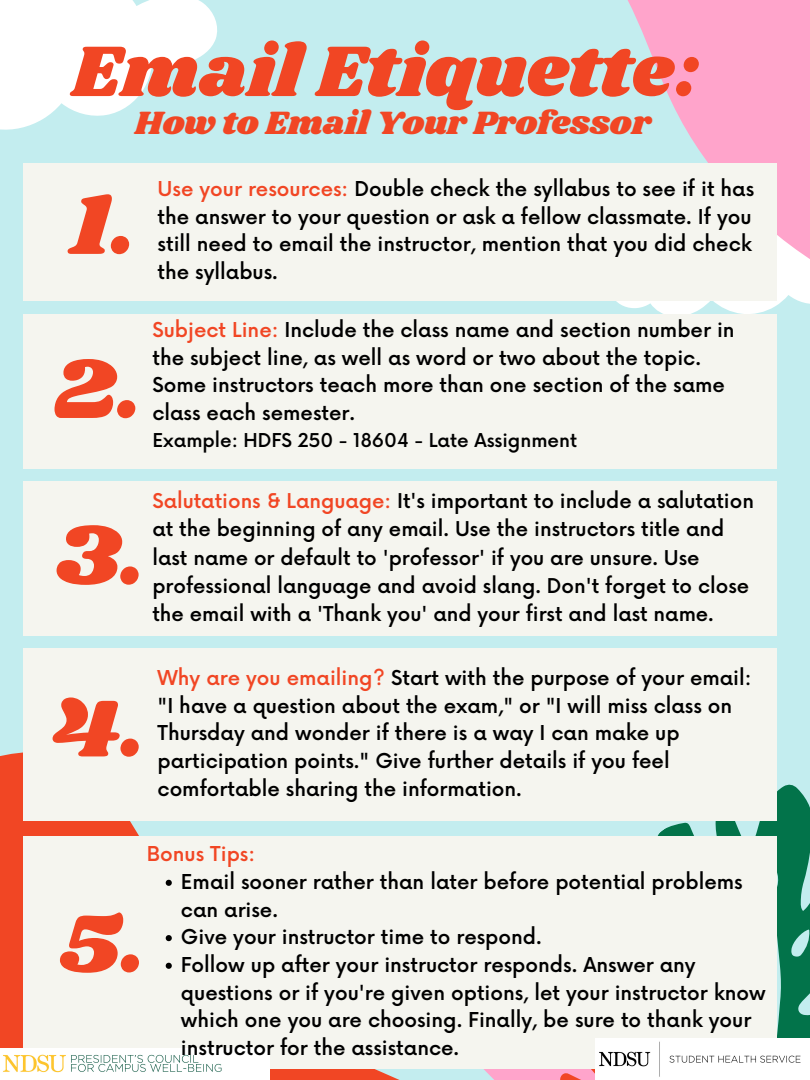
<style>
.page{position:relative;width:810px;height:1080px;background:#c3edef}
.page>*{position:absolute;margin:0;border:0;box-sizing:border-box;transform-origin:0 0}
.t1{font:88.94px "Shrikhand";color:#f14624}
.t2{font:88.5px "Shrikhand";color:#f14624}
.t3{font:74.12px "Shrikhand";color:#f14624}
.t4{font:33.5px "Shrikhand";color:#f14624}
.t5{font:500 20px/27.6px "Now";color:#000}
.t6{font:500 20px "Now";color:#f14624}
.t7{font:500 19.88px/28.2px "Now";color:#000}
.t8{font:500 18.62px "Now";color:#000}
.s1{color:#f14624}
</style>
<div class="page">
<svg style="left:624px;top:306px;width:151px;height:8px"></svg>
<svg style="left:538px;top:0;width:272px;height:306px;fill:#ffa4cb"></svg>
<svg style="left:657px;top:784px;width:153px;height:255px;fill:#02734a"></svg>
<svg style="left:0;top:677px;width:401px;height:403px;fill:#f14624"></svg>
<div style="left:24px;top:649px;width:753px;height:172px;background:#f5f5ef"></div>
<svg style="left:401px;top:836px;width:404px;height:244px;fill:#02734a"></svg>
<svg style="left:520px;top:1068px;width:76px;height:12px"></svg>
<div style="left:24px;top:163px;width:753px;height:137px;background:#f5f5ef"></div>
<svg style="left:0;top:0;width:217px;height:130px"></svg>
<div style="left:24px;top:482px;width:753px;height:154px;background:#f5f5ef"></div>
<div style="left:24px;top:836px;width:753px;height:232px;background:#f5f5ef"></div>
<div style="left:24px;top:314px;width:753px;height:155px;background:#f5f5ef"></div>
<img style="left:0;top:1049px;width:270px;height:31px">
<img style="left:596px;top:1039px;width:214px;height:41px">
<svg style="left:166px;top:880px;width:6px;height:6px"></svg>
<svg style="left:166px;top:935px;width:6px;height:6px"></svg>
<svg style="left:166px;top:963px;width:6px;height:6px"></svg>
<h3 class="t3" style="left:72px;top:20px;width:629px">Email Etiquette:</h3>
<h3 class="t4" style="left:135px;top:100px;width:518px">How to Email Your Professor</h3>
<h1 class="t1" style="left:70px;top:163px;width:68px">1.</h1>
<h2 class="t2" style="left:54px;top:327px;width:91px">2.</h2>
<p class="t5" style="left:158px;top:176px;width:598px"><span class="s1">Use your resources:</span> Double check the syllabus to see if it has the answer to your question or ask a fellow classmate. If you still need to email the instructor, mention that you did check the syllabus.</p>
<p class="t5" style="left:152px;top:317px;width:584px"><span class="s1">Subject Line:</span> Include the class name and section number in the subject line, as well as word or two about the topic.<br>Some instructors teach more than one section of the same class each semester.</p>
<p class="t8" style="left:152px;top:430px;width:426px">Example: HDFS 250 - 18604 - Late Assignment</p>
<h1 class="t1" style="left:55px;top:493px;width:92px">3.</h1>
<p class="t7" style="left:152px;top:488px;width:603px"><span class="s1">Salutations &amp; Language:</span> It's important to include a salutation at the beginning of any email. Use the instructors title and last name or default to 'professor' if you are unsure. Use professional language and avoid slang. Don't forget to close the email with a 'Thank you' and your first and last name.</p>
<h2 class="t2" style="left:50px;top:666px;width:97px">4.</h2>
<p class="t5" style="left:158px;top:665px;width:595px"><span class="s1">Why are you emailing?</span> Start with the purpose of your email: "I have a question about the exam," or "I will miss class on Thursday and wonder if there is a way I can make up participation points." Give further details if you feel comfortable sharing the information.</p>
<h2 class="t2" style="left:60px;top:881px;width:88px">5.</h2>
<p class="t6" style="left:147px;top:843px;width:110px">Bonus Tips:</p>
<p class="t5" style="left:181px;top:869px;width:586px">Email sooner rather than later before potential problems can arise.<br>Give your instructor time to respond.<br>Follow up after your instructor responds. Answer any questions or if you're given options, let your instructor know which one you are choosing. Finally, be sure to thank your instructor for the assistance.</p>
</div>
